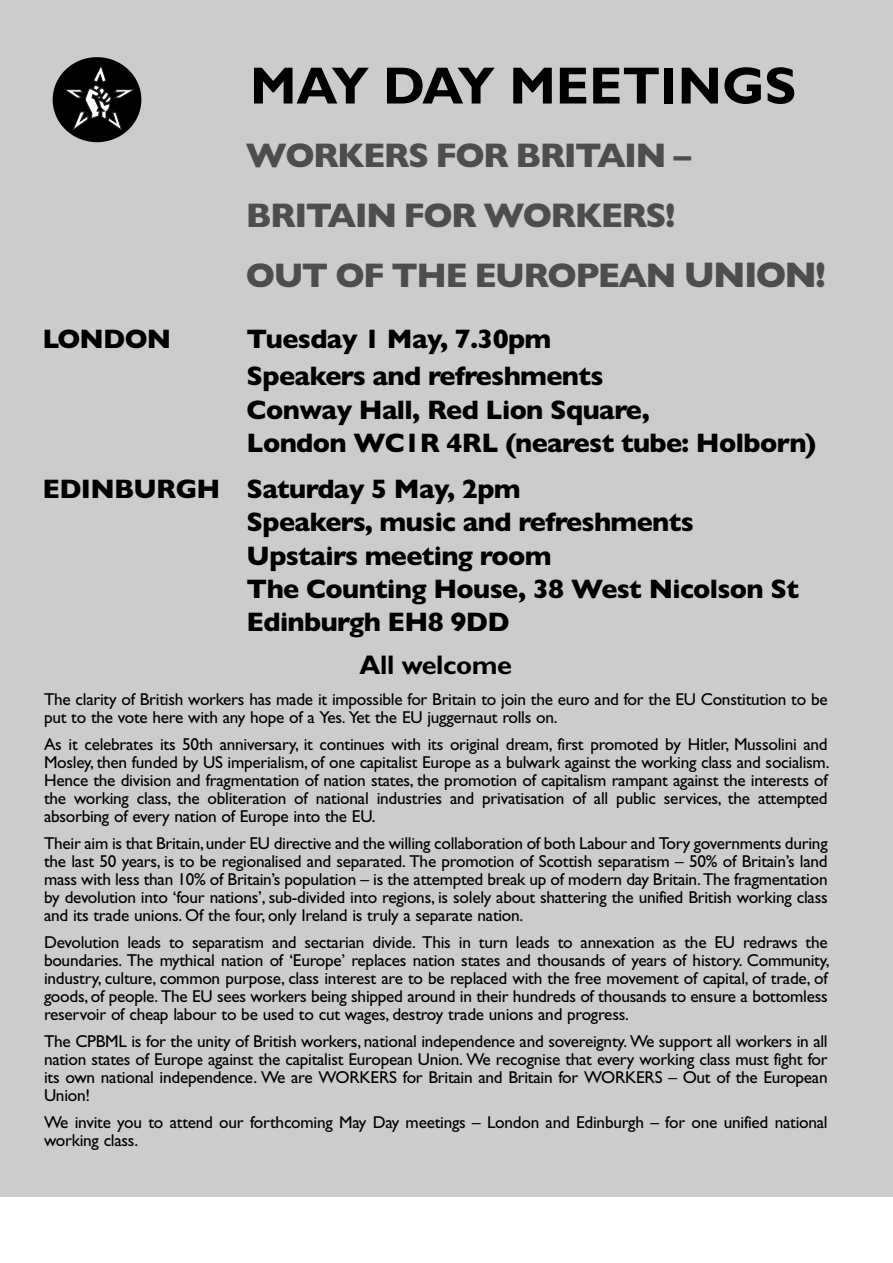
<style>
.page{position:relative;width:893px;height:1263px;background:#fff}
.page>*{position:absolute;margin:0;border:0;box-sizing:border-box;transform-origin:0 0}
.t1{font:700 52.5px "Gill Sans";color:#000}
.t2{font:34.5px/60px "Gill Sans Bold TT";letter-spacing:-.045em;color:#4d4d4d}
.t3{font:27px/33.3px "Gill Sans Bold TT";letter-spacing:-.025em;color:#000}
.t4{font:700 27px "Gill Sans";letter-spacing:-.015em;color:#000}
.t5{font:17.25px/18.1px "Gill Sans";letter-spacing:-.015em;color:#000;text-align:justify}
.s1{font-size:36px}
</style>
<div class="page">
<div style="left:0;top:0;width:893px;height:1197px;background:#ccc"></div>
<div style="left:53px;top:57px;width:88px;height:85px;background:#000;border-radius:50%"></div>
<svg style="left:64px;top:65px;width:70px;height:65px"></svg>
<h1 class="t1" style="left:250px;top:66px;width:548px">MAY DAY MEETINGS</h1>
<h3 class="t3" style="left:43px;top:322px;width:130px">LONDON</h3>
<h3 class="t3" style="left:43px;top:472px;width:179px">EDINBURGH</h3>
<h2 class="t2" style="left:246px;top:125px;width:582px">WORKERS FOR BRITAIN –<br>BRITAIN FOR WORKERS!<br>OUT OF THE EUROPEAN <span class="s1">UNION!</span></h2>
<h3 class="t3" style="left:247px;top:320px;width:358px;line-height:37.5px">Tuesday 1 May, 7.30pm<br>Speakers and refreshments</h3>
<h3 class="t3" style="left:247px;top:393px;width:571px">Conway Hall, Red Lion Square,<br>London WC1R 4RL (nearest tube: Holborn)</h3>
<h3 class="t3" style="left:247px;top:472px;width:554px">Saturday 5 May, 2pm<br>Speakers, music and refreshments<br>Upstairs meeting room<br>The Counting House, 38 West Nicolson St<br>Edinburgh EH8 9DD</h3>
<h3 class="t4" style="left:360px;top:654px;width:154px">All welcome</h3>
<p class="t5" style="left:44px;top:691px;width:785px">The clarity of British workers has made it impossible for Britain to join the euro and for the EU Constitution to be put to the vote here with any hope of a Yes. Yet the EU juggernaut rolls on.</p>
<p class="t5" style="left:44px;top:736px;width:787px">As it celebrates its 50th anniversary, it continues with its original dream, first promoted by Hitler, Mussolini and Mosley, then funded by US imperialism, of one capitalist Europe as a bulwark against the working class and socialism.<br>Hence the division and fragmentation of nation states, the promotion of capitalism rampant against the interests of the working class, the obliteration of national industries and privatisation of all public services, the attempted absorbing of every nation of Europe into the EU.</p>
<p class="t5" style="left:44px;top:835px;width:785px">Their aim is that Britain,under EU directive and the willing collaboration of both Labour and Tory governments during the last 50 years, is to be regionalised and separated. The promotion of Scottish separatism – 50% of Britain’s land mass with less than 10% of Britain’s population – is the attempted break up of modern day Britain.The fragmentation by devolution into ‘four nations’, sub-divided into regions, is solely about shattering the unified British working class and its trade unions. Of the four, only Ireland is truly a separate nation.</p>
<p class="t5" style="left:44px;top:934px;width:787px">Devolution leads to separatism and sectarian divide. This in turn leads to annexation as the EU redraws the boundaries. The mythical nation of ‘Europe’ replaces nation states and thousands of years of history. Community, industry, culture, common purpose, class interest are to be replaced with the free movement of capital, of trade, of goods, of people. The EU sees workers being shipped around in their hundreds of thousands to ensure a bottomless reservoir of cheap labour to be used to cut wages, destroy trade unions and progress.</p>
<p class="t5" style="left:44px;top:1033px;width:785px">The CPBML is for the unity of British workers, national independence and sovereignty. We support all workers in all nation states of Europe against the capitalist European Union. We recognise that every working class must fight for its own national independence. We are WORKERS for Britain and Britain for WORKERS – Out of the European Union!</p>
<p class="t5" style="left:44px;top:1114px;width:785px">We invite you to attend our forthcoming May Day meetings – London and Edinburgh – for one unified national working class.</p>
</div>
